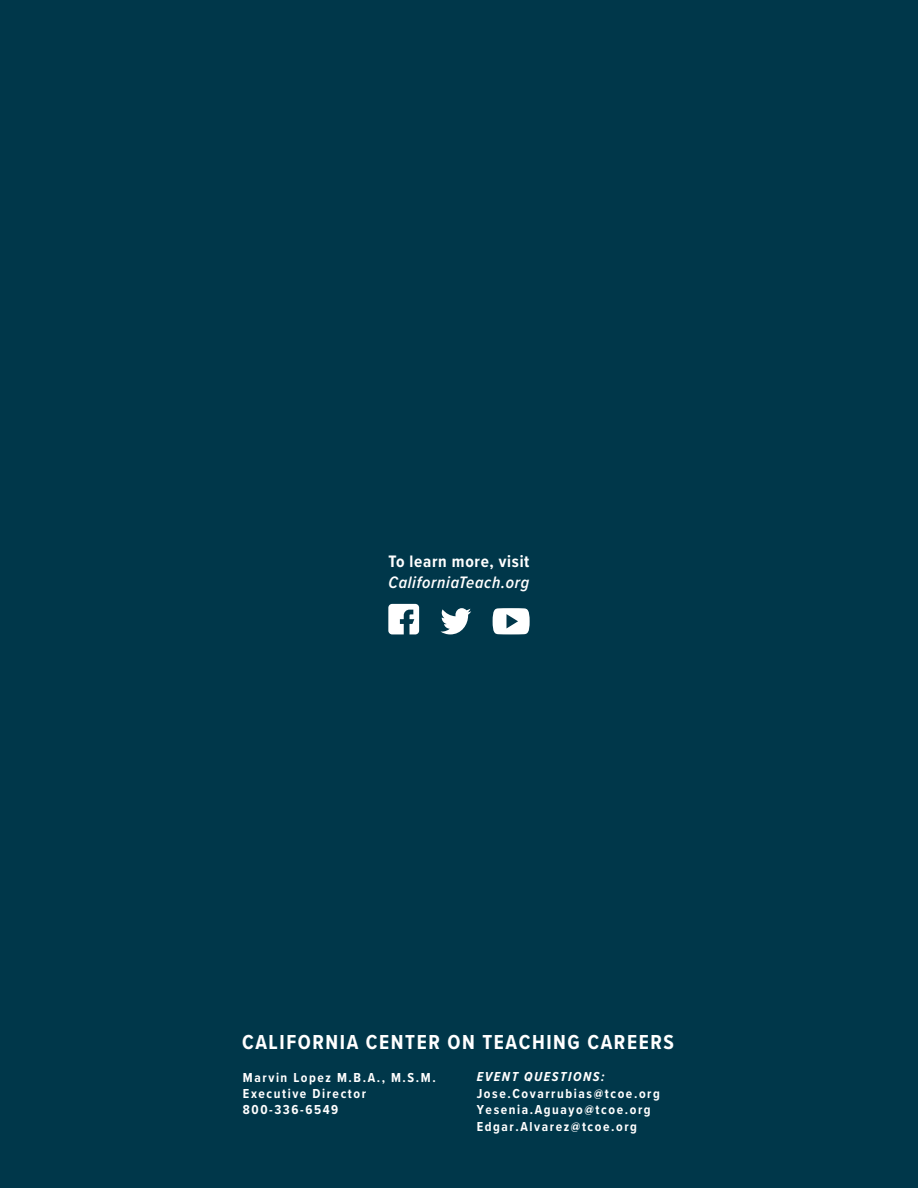
<style>
.page{position:relative;width:918px;height:1188px;background:#00374a}
.page>*{position:absolute;margin:0;border:0;box-sizing:border-box;transform-origin:0 0}
.t1{font:700 21px "Proxima Nova Cond";letter-spacing:.075em;color:#fff}
.t2{font:italic 600 17.25px "Proxima Nova Cond";letter-spacing:.04em;color:#fff}
.t3{font:700 17.25px "Proxima Nova Cond";letter-spacing:.04em;color:#fff}
.t4{font:700 13.5px/16.2px "Proxima Nova Cond";letter-spacing:.115em;color:#fff}
.t5{font:italic 700 13.5px "Proxima Nova Cond";letter-spacing:.115em;color:#fff}
</style>
<div class="page">
<svg style="left:493px;top:608px;width:37px;height:26px"></svg>
<svg style="left:440px;top:608px;width:31px;height:26px"></svg>
<svg style="left:388px;top:604px;width:31px;height:30px"></svg>
<p class="t3" style="left:389px;top:549px;width:142px">To learn more, visit</p>
<p class="t2" style="left:389px;top:569px;width:142px">CaliforniaTeach.org</p>
<p class="t1" style="left:242px;top:1026px;width:433px">CALIFORNIA CENTER ON TEACHING CAREERS</p>
<p class="t4" style="left:243px;top:1069px;width:194px">Marvin Lopez M.B.A., M.S.M.<br>Executive Director<br>800-336-6549</p>
<p class="t5" style="left:477px;top:1067px;width:129px">EVENT QUESTIONS:</p>
<p class="t4" style="left:477px;top:1085px;width:185px">Jose.Covarrubias@tcoe.org<br>Yesenia.Aguayo@tcoe.org<br>Edgar.Alvarez@tcoe.org</p>
</div>
